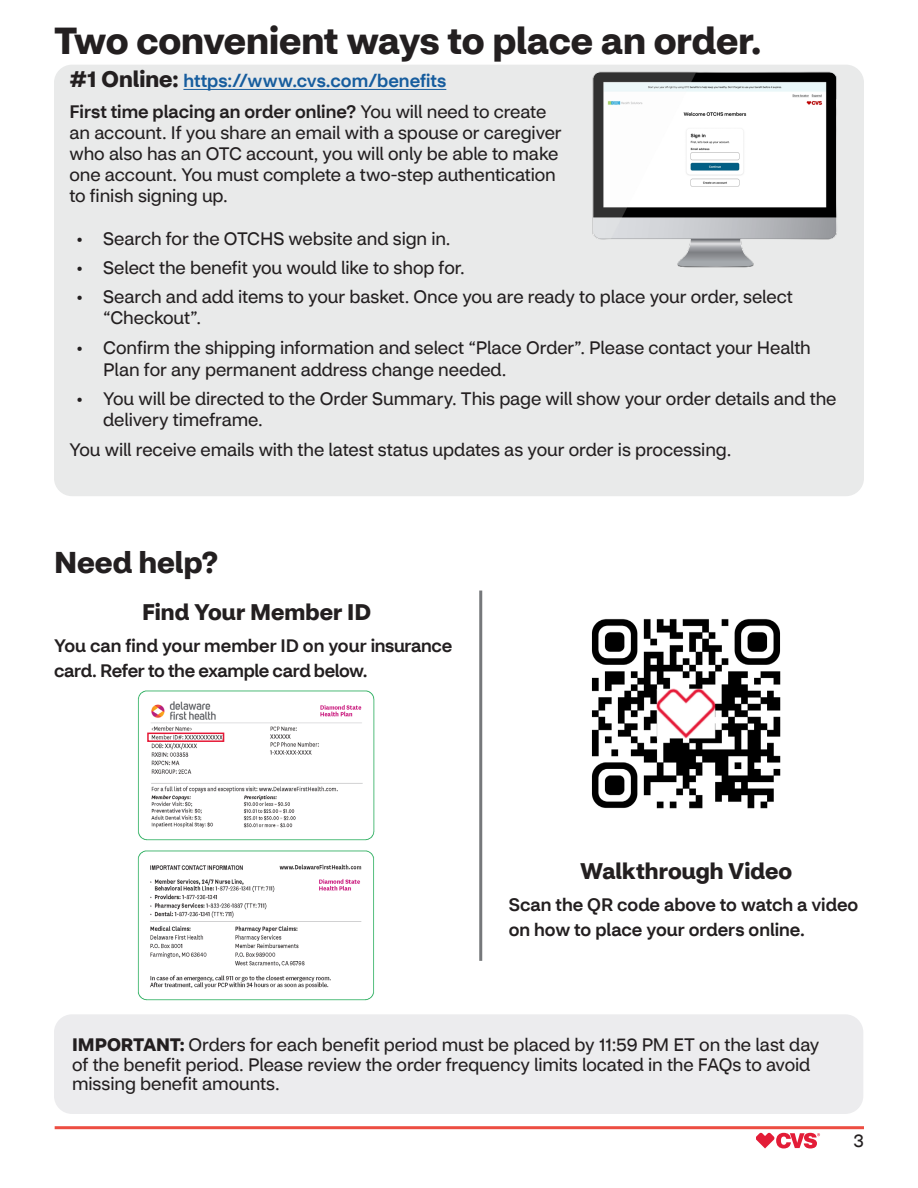
<style>
.page{position:relative;width:918px;height:1188px;background:#fff}
.page>*{position:absolute;margin:0;border:0;box-sizing:border-box;transform-origin:0 0}
.t1{font:700 37.5px "CVS Health Sans";letter-spacing:-.005em;color:#231f20}
.t2{font:700 30px "CVS Health Sans";color:#231f20}
.t3{font:700 22.5px "CVS Health Sans";color:#231f20}
.t4{font:18px/21px "CVS Health Sans";letter-spacing:-.005em;color:#231f20}
.t5{font:500 18px/25.5px "CVS Health Sans";letter-spacing:-.005em;color:#231f20}
.t6{font:500 18px "CVS Health Sans";color:#175d9e}
.s1{font-weight:500}
.s2{font-weight:700}
</style>
<div class="page">
<svg style="left:756px;top:1133px;width:64px;height:15px"></svg>
<hr style="left:55px;top:1126px;width:809px;height:3px;background:#ed4d41">
<div style="left:54px;top:65px;width:810px;height:431px;background:#e9eaea;border-radius:18px"></div>
<hr style="left:183px;top:89px;width:263px;height:1px;background:#175d9e">
<img style="left:592px;top:71px;width:245px;height:197px">
<img style="left:137px;top:690px;width:238px;height:151px">
<img style="left:137px;top:850px;width:238px;height:151px">
<div style="left:147px;top:733px;width:77px;height:9px;border:2px solid #e51836"></div>
<img style="left:591px;top:618px;width:190px;height:191px">
<hr style="left:479px;top:591px;width:3px;height:370px;background:#76787b">
<div style="left:54px;top:1014px;width:809px;height:100px;background:#ececee;border-radius:18px"></div>
<h2 class="t1" style="left:54px;top:17px;width:709px">Two convenient ways to place an order.</h2>
<h3 class="t3" style="left:69px;top:65px;width:111px">#1 Online:</h3>
<p class="t6" style="left:183px;top:70px;width:264px">https://www.cvs.com/benefits</p>
<p class="t4" style="left:69px;top:101px;width:494px"><span class="s1">First time placing an order online?</span> You will need to create an account. If you share an email with a spouse or caregiver who also has an OTC account, you will only be able to make one account. You must complete a two-step authentication to finish signing up.</p>
<p class="t4" style="left:76px;top:228px;width:376px">• Search for the OTCHS website and sign in.</p>
<p class="t4" style="left:76px;top:257px;width:390px">• Select the benefit you would like to shop for.</p>
<p class="t4" style="left:103px;top:287px;width:691px;text-indent:-27px">• Search and add items to your basket. Once you are ready to place your order, select “Checkout”.</p>
<p class="t4" style="left:103px;top:336px;width:709px;line-height:22.5px;text-indent:-27px">• Confirm the shipping information and select “Place Order”. Please contact your Health<br>Plan for any permanent address change needed.</p>
<p class="t4" style="left:103px;top:389px;width:735px;text-indent:-27px">• You will be directed to the Order Summary. This page will show your order details and the delivery timeframe.</p>
<p class="t4" style="left:69px;top:439px;width:663px">You will receive emails with the latest status updates as your order is processing.</p>
<h4 class="t2" style="left:54px;top:544px;width:166px">Need help?</h4>
<h5 class="t3" style="left:142px;top:597px;width:230px">Find Your Member ID</h5>
<p class="t5" style="left:54px;top:633px;width:400px">You can find your member ID on your insurance card. Refer to the example card below.</p>
<h5 class="t3" style="left:580px;top:856px;width:213px">Walkthrough Video</h5>
<p class="t5" style="left:509px;top:892px;width:351px">Scan the QR code above to watch a video on how to place your orders online.</p>
<p class="t4" style="left:72px;top:1035px;width:749px;line-height:19.5px"><span class="s2">IMPORTANT:</span> Orders for each benefit period must be placed by 11:59 PM ET on the last day of the benefit period. Please review the order frequency limits located in the FAQs to avoid missing benefit amounts.</p>
<p class="t4" style="left:854px;top:1131px;width:12px">3</p>
</div>
